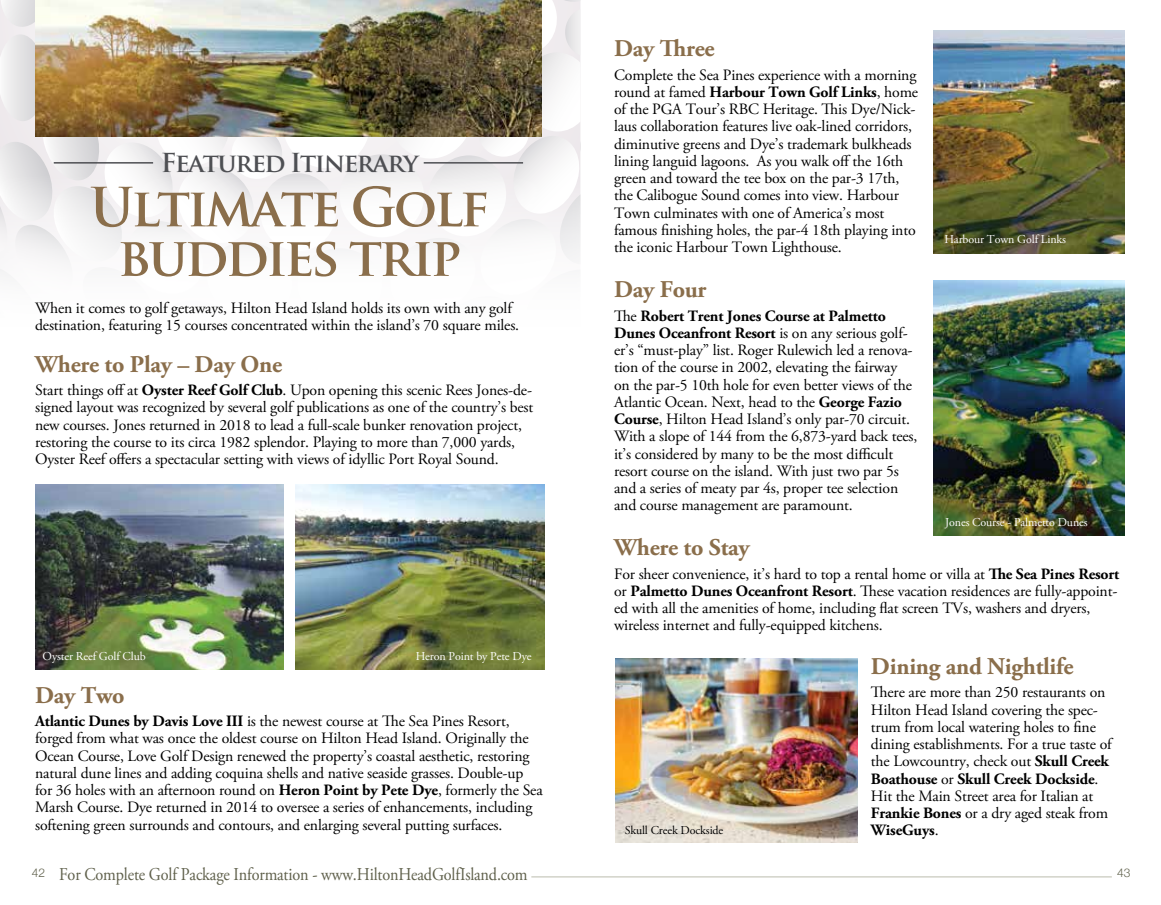
<style>
.page{position:relative;width:1161px;height:905px;background:#fff}
.page>*{position:absolute;margin:0;border:0;box-sizing:border-box;transform-origin:0 0}
.t1{font:700 52.5px/49.5px "Trajan Pro";letter-spacing:-.06em;color:#8a6e4b;text-align:center}
.t2{font:700 25.5px "Trajan Pro";letter-spacing:-.06em;color:#4e4f53}
.t3{font:700 24px "Adobe Garamond Pro";letter-spacing:-.01em;color:#8a6e4b}
.t4{font:18px "Adobe Garamond Pro";letter-spacing:-.01em;color:#5f604b;scale:.9 1}
.t5{font:15.75px/17.2px "Adobe Garamond Pro";letter-spacing:-.01em;color:#000}
.t6{font:12px "Adobe Garamond Pro";letter-spacing:-.01em;color:#fff}
.t7{font:12px "Adobe Garamond Pro";letter-spacing:-.01em;color:#000}
.t8{font:300 12px "Helvetica Neue";color:#5f604b}
.s1{font-weight:700}
</style>
<div class="page">
<svg style="left:0;top:0;width:581px;height:276px"></svg>
<hr style="left:54px;top:162px;width:99px;height:2px;background:#4e4f53">
<img style="left:35px;top:0;width:507px;height:137px">
<hr style="left:424px;top:162px;width:99px;height:2px;background:#4e4f53">
<img style="left:35px;top:484px;width:249px;height:185px">
<img style="left:933px;top:30px;width:192px;height:224px">
<img style="left:616px;top:658px;width:241px;height:184px">
<img style="left:296px;top:484px;width:248px;height:185px">
<hr style="left:531px;top:876px;width:581px;height:1px;background:#d2d3c8">
<img style="left:933px;top:280px;width:192px;height:256px">
<h2 class="t2" style="left:161px;top:147px;width:259px">Featured Itinerary</h2>
<h1 class="t1" style="left:90px;top:183px;width:402px">Ultimate Golf buddies trip</h1>
<p class="t5" style="left:35px;top:300px;width:486px;line-height:16.5px">When it comes to golf getaways, Hilton Head Island holds its own with any golf destination, featuring 15 courses concentrated within the island’s 70 square miles.</p>
<h3 class="t3" style="left:35px;top:350px;width:248px">Where to Play – Day One</h3>
<p class="t5" style="left:35px;top:382px;width:500px">Start things off at <span class="s1">Oyster Reef Golf Club</span>. Upon opening this scenic Rees Jones-de&shy;signed layout was recognized by several golf publications as one of the country’s best new courses. Jones returned in 2018 to lead a full-scale bunker renovation project, restoring the course to its circa 1982 splendor. Playing to more than 7,000 yards, Oyster Reef offers a spectacular setting with views of idyllic Port Royal Sound.</p>
<p class="t6" style="left:43px;top:649px;width:105px">Oyster Reef Golf Club</p>
<p class="t6" style="left:416px;top:649px;width:117px">Heron Point by Pete Dye</p>
<h3 class="t3" style="left:35px;top:681px;width:91px">Day Two</h3>
<p class="t5" style="left:35px;top:713px;width:509px"><span class="s1">Atlantic Dunes by Davis Love III</span> is the newest course at The Sea Pines Resort, forged from what was once the oldest course on Hilton Head Island. Originally the Ocean Course, Love Golf Design renewed the property’s coastal aesthetic, restoring natural dune lines and adding coquina shells and native seaside grasses. Double-up for 36 holes with an afternoon round on <span class="s1">Heron Point by Pete Dye</span>, formerly the Sea Marsh Course. Dye returned in 2014 to oversee a series of enhancements, including softening green surrounds and contours, and enlarging several putting surfaces.</p>
<h3 class="t3" style="left:614px;top:35px;width:102px">Day Three</h3>
<p class="t5" style="left:614px;top:67px;width:306px">Complete the Sea Pines experience with a morning round at famed <span class="s1">Harbour Town Golf Links</span>, home of the PGA Tour’s RBC Heritage. This Dye/Nick&shy;laus collaboration features live oak-lined corridors, diminutive greens and Dye’s trademark bulkheads lining languid lagoons. As you walk off the 16th green and toward the tee box on the par-3 17th, the Calibogue Sound comes into view. Harbour Town culminates with one of America’s most famous finishing holes, the par-4 18th playing into the iconic Harbour Town Lighthouse.</p>
<h3 class="t3" style="left:614px;top:276px;width:94px">Day Four</h3>
<p class="t5" style="left:614px;top:307px;width:305px">The <span class="s1">Robert Trent Jones Course at Palmetto Dunes Oceanfront Resort</span> is on any serious golf&shy;er’s “must-play” list. Roger Rulewich led a renova&shy;tion of the course in 2002, elevating the fairway<br>on the par-5 10th hole for even better views of the Atlantic Ocean. Next, head to the <span class="s1">George Fazio Course</span>, Hilton Head Island’s only par-70 circuit.<br>With a slope of 144 from the 6,873-yard back tees, it’s considered by many to be the most difficult resort course on the island. With just two par 5s and a series of meaty par 4s, proper tee selection and course management are paramount.</p>
<h3 class="t3" style="left:614px;top:534px;width:137px">Where to Stay</h3>
<p class="t5" style="left:614px;top:565px;width:507px">For sheer convenience, it’s hard to top a rental home or villa at <span class="s1">The Sea Pines Resort </span>or <span class="s1">Palmetto Dunes Oceanfront Resort</span>. These vacation residences are fully-appoint&shy;ed with all the amenities of home, including flat screen TVs, washers and dryers, wireless internet and fully-equipped kitchens.</p>
<h3 class="t3" style="left:871px;top:652px;width:204px">Dining and Nightlife</h3>
<p class="t5" style="left:871px;top:684px;width:242px">There are more than 250 restaurants on Hilton Head Island covering the spec&shy;trum from local watering holes to fine dining establishments. For a true taste of the Lowcountry, check out <span class="s1">Skull Creek Boathouse</span> or <span class="s1">Skull Creek Dockside</span>.<br>Hit the Main Street area for Italian at <span class="s1">Frankie Bones</span> or a dry aged steak from <span class="s1">WiseGuys</span>.</p>
<p class="t6" style="left:944px;top:231px;width:123px">Harbour Town Golf Links</p>
<p class="t6" style="left:945px;top:514px;width:144px">Jones Course - Palmetto Dunes</p>
<p class="t7" style="left:625px;top:823px;width:100px">Skull Creek Dockside</p>
<p class="t4" style="left:59px;top:863px;width:522px">For Complete Golf Package Information - www.HiltonHeadGolfIsland.com</p>
<p class="t8" style="left:32px;top:863px;width:15px">42</p>
<p class="t8" style="left:1117px;top:863px;width:15px">43</p>
</div>
